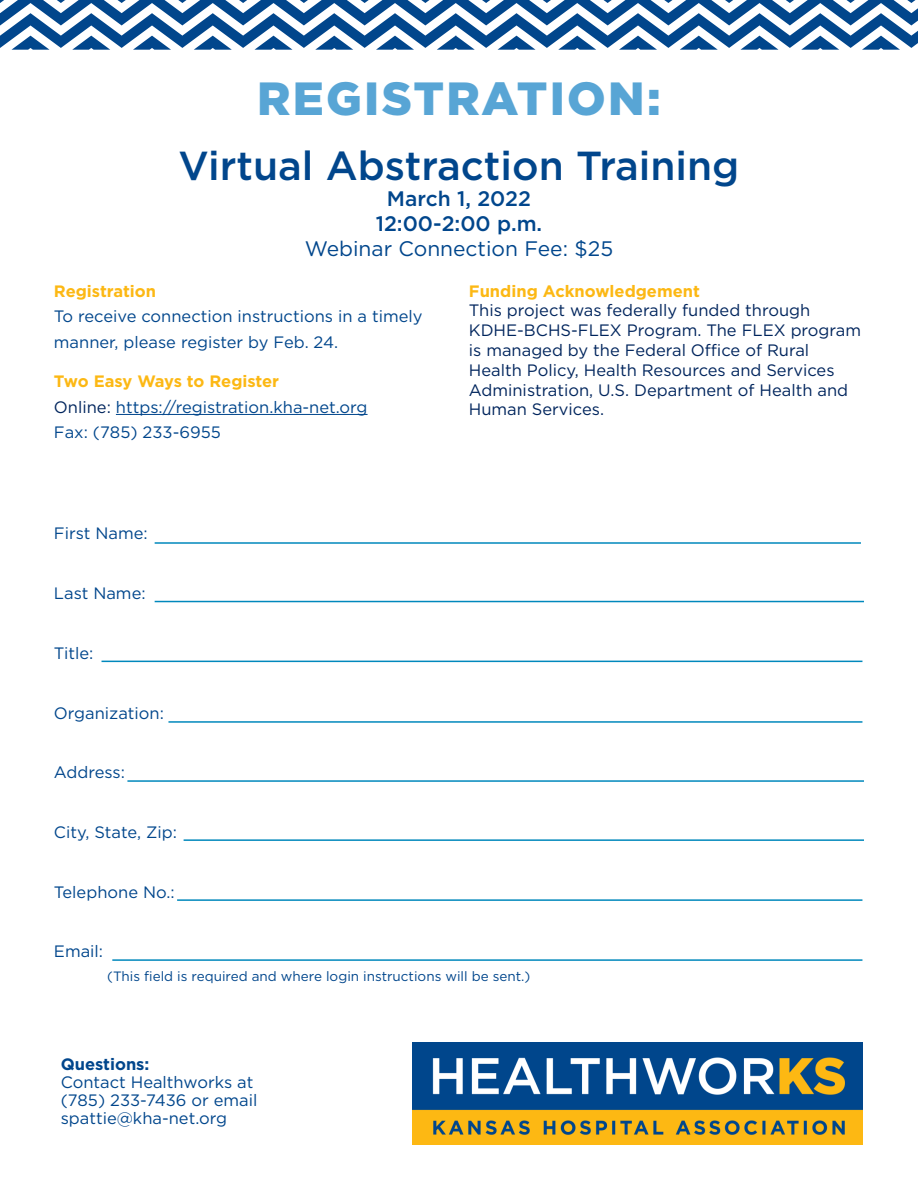
<style>
.page{position:relative;width:918px;height:1188px;background:#fff}
.page>*{position:absolute;margin:0;border:0;box-sizing:border-box;transform-origin:0 0}
.t1{font:900 46.5px "Gotham";letter-spacing:.05em;color:#58a5d5}
.t2{font:500 40.5px "Gotham";color:#01468c}
.t3{font:500 21px "Gotham";color:#01468c}
.t4{font:21px "Gotham";color:#01468c}
.t5{font:16.5px/25.5px "Gotham";color:#01468c}
.t6{font:16.5px/19.8px "Gotham";color:#00255d}
.t7{font:700 16.5px "Gotham";color:#fcb814}
.t8{font:700 16.5px "Gotham";color:#01468c}
.t9{font:13.5px "Gotham";color:#01468c}
.s1{color:#00255d}
</style>
<div class="page">
<svg style="left:0;top:0;width:918px;height:50px"></svg>
<hr style="left:116px;top:414px;width:252px;height:1px;background:#01468c">
<img style="left:413px;top:1042px;width:449px;height:103px">
<hr style="left:155px;top:542px;width:706px;height:2px;background:#0088bc">
<hr style="left:155px;top:601px;width:709px;height:1px;background:#0088bc">
<hr style="left:102px;top:661px;width:760px;height:1px;background:#0088bc">
<hr style="left:168px;top:721px;width:694px;height:2px;background:#0088bc">
<hr style="left:127px;top:780px;width:737px;height:2px;background:#0088bc">
<hr style="left:184px;top:839px;width:680px;height:2px;background:#0088bc">
<hr style="left:177px;top:899px;width:685px;height:2px;background:#0088bc">
<hr style="left:112px;top:959px;width:750px;height:2px;background:#0088bc">
<p class="t1" style="left:257px;top:66px;width:405px">REGISTRATION:</p>
<p class="t2" style="left:179px;top:140px;width:562px">Virtual Abstraction Training</p>
<p class="t3" style="left:387px;top:184px;width:146px">March 1, 2022</p>
<p class="t3" style="left:376px;top:210px;width:168px">12:00-2:00 p.m.</p>
<p class="t4" style="left:305px;top:235px;width:310px">Webinar Connection Fee: $25</p>
<p class="t7" style="left:54px;top:280px;width:104px">Registration</p>
<p class="t5" style="left:54px;top:303px;width:370px">To receive connection instructions in a timely manner, please register by Feb. 24.</p>
<p class="t7" style="left:54px;top:371px;width:227px">Two Easy Ways to Register</p>
<p class="t5" style="left:54px;top:394px;width:315px"><span class="s1">Online:</span> https://registration.kha-net.org</p>
<p class="t5" style="left:54px;top:419px;width:168px">Fax: (785) 233-6955</p>
<p class="t5" style="left:54px;top:521px;width:95px">First Name:</p>
<p class="t5" style="left:54px;top:580px;width:93px">Last Name:</p>
<p class="t5" style="left:54px;top:640px;width:41px">Title:</p>
<p class="t5" style="left:54px;top:700px;width:112px">Organization:</p>
<p class="t5" style="left:54px;top:759px;width:73px">Address:</p>
<p class="t5" style="left:54px;top:819px;width:125px">City, State, Zip:</p>
<p class="t5" style="left:54px;top:879px;width:122px">Telephone No.:</p>
<p class="t5" style="left:54px;top:938px;width:51px">Email:</p>
<p class="t7" style="left:469px;top:280px;width:233px">Funding Acknowledgement</p>
<p class="t6" style="left:469px;top:300px;width:394px">This project was federally funded through KDHE-BCHS-FLEX Program. The FLEX program is managed by the Federal Office of Rural Health Policy, Health Resources and Services Administration, U.S. Department of Health and Human Services.</p>
<p class="t9" style="left:107px;top:968px;width:425px">(This field is required and where login instructions will be sent.)</p>
<p class="t8" style="left:61px;top:1053px;width:90px">Questions:</p>
<p class="t5" style="left:61px;top:1069px;width:194px">Contact Healthworks at</p>
<p class="t5" style="left:61px;top:1087px;width:198px">(785) 233-7436 or email</p>
<p class="t5" style="left:61px;top:1105px;width:168px">spattie@kha-net.org</p>
</div>
